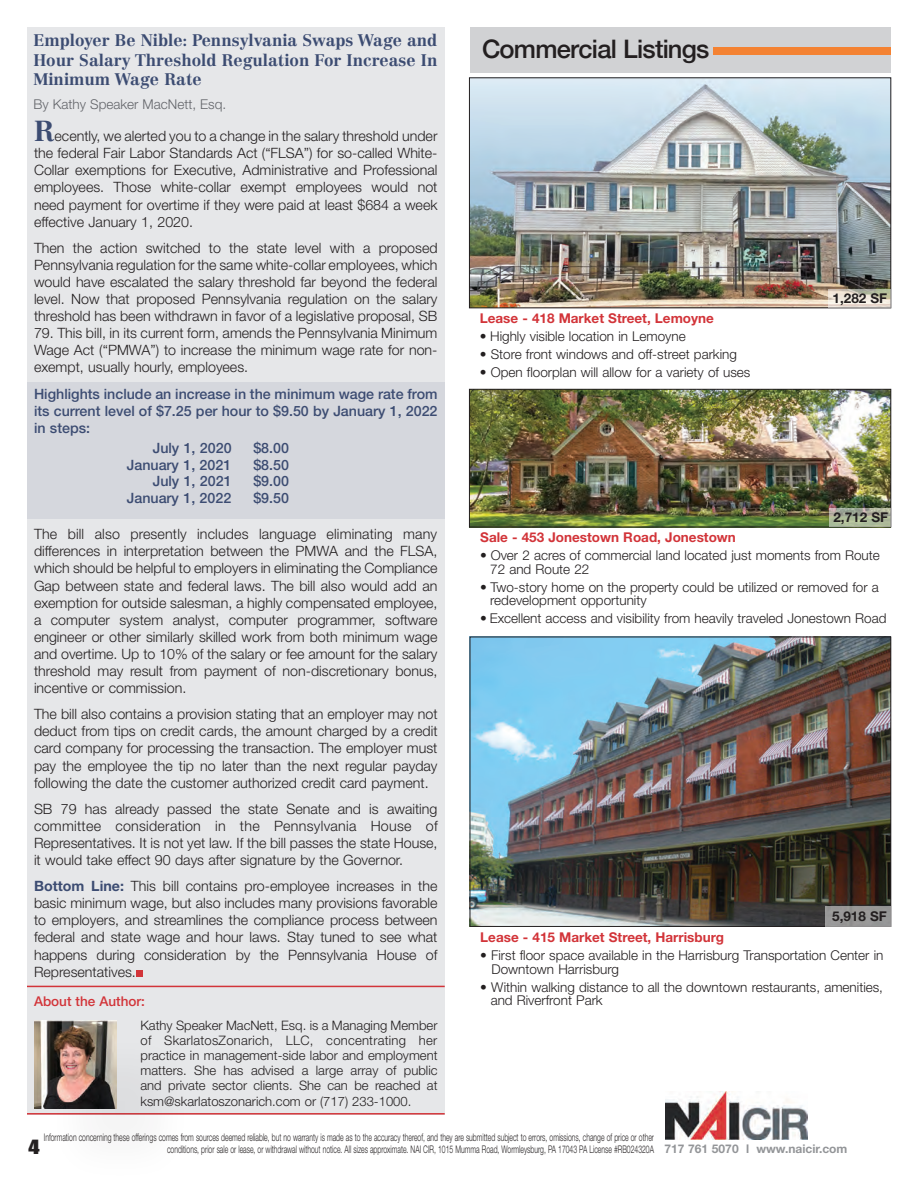
<style>
.page{position:relative;width:918px;height:1188px;background:#fff}
.page>*{position:absolute;margin:0;border:0;box-sizing:border-box;transform-origin:0 0}
.t1{font:500 25.5px "Helvetica Neue";letter-spacing:-.03em;color:#231f20}
.t2{font:18px "Impact";color:#231f20;scale:1.25 1}
.t3{font:700 16.5px/19.5px "Centennial LT Std";color:#3c4c72;text-align:justify}
.t4{font:300 14.25px/17.1px "Helvetica Neue LT Std";color:#231f20;text-align:justify}
.t5{font:500 14.25px/16.5px "Helvetica Neue LT Std";color:#3c4c72;text-align:justify}
.t6{font:300 13.5px/13.5px "Helvetica Neue LT Std";color:#231f20}
.t7{font:700 13.5px "Helvetica Neue LT Std";color:#d23439}
.t8{font:300 13.5px "Helvetica Neue LT Std";color:#63656a}
.t9{font:700 13.5px "Helvetica Neue LT Std";color:#231f20}
.t10{font:500 13.5px "Helvetica Neue LT Std";color:#d23439}
.t11{font:300 13.05px/15.1px "Helvetica Neue LT Std";color:#231f20;text-align:justify}
.t12{font:300 10.5px "Helvetica Neue LT Std";color:#231f20;scale:.65 1}
.s1{font-family:"Centennial LT Std";font-weight:700;font-size:28.5px;color:#3c4c72}
.s2{font-weight:700;color:#3c4c72}
.s3{font-weight:700;font-size:12px;color:#939598}
</style>
<div class="page">
<img style="left:665px;top:1091px;width:143px;height:48px">
<div style="left:27px;top:27px;width:418px;height:1088px;background:#e6e7e9"></div>
<hr style="left:27px;top:986px;width:418px;height:1px;background:#d23439">
<hr style="left:27px;top:1113px;width:418px;height:2px;background:#d23439">
<div style="left:470px;top:27px;width:421px;height:45px;background:#d1d2d4"></div>
<div style="left:713px;top:47px;width:178px;height:8px;background:#f48232"></div>
<img style="left:471px;top:391px;width:418px;height:134px">
<div style="left:469px;top:389px;width:422px;height:138px;border:1px solid #231f20"></div>
<svg style="left:829px;top:508px;width:62px;height:19px"></svg>
<img style="left:472px;top:639px;width:417px;height:286px">
<div style="left:470px;top:637px;width:421px;height:290px;border:1px solid #231f20"></div>
<div style="left:825px;top:906px;width:66px;height:20px;background:#979796"></div>
<div style="left:27px;top:383px;width:418px;height:136px;background:#d5d7dd"></div>
<div style="left:44px;top:1030px;width:152px;height:158px;background:#231f20;opacity:.05"></div>
<img style="left:35px;top:1021px;width:81px;height:87px">
<img style="left:471px;top:80px;width:418px;height:226px">
<div style="left:469px;top:78px;width:422px;height:230px;border:1px solid #231f20"></div>
<svg style="left:828px;top:289px;width:63px;height:19px"></svg>
<div style="left:136px;top:970px;width:7px;height:7px;background:#d23439"></div>
<p class="t3" style="left:33px;top:31px;width:405px">Employer Be Nible: Pennsylvania Swaps Wage and Hour Salary Threshold Regulation For Increase In Minimum Wage Rate</p>
<p class="t8" style="left:33px;top:96px;width:194px">By Kathy Speaker MacNett, Esq.</p>
<p class="t4" style="left:34px;top:127px;width:405px"><span class="s1">R</span>ecently, we alerted you to a change in the salary threshold under the federal Fair Labor Standards Act (“FLSA”) for so-called White-Collar exemptions for Executive, Administrative and Professional employees. Those white-collar exempt employees would not need payment for overtime if they were paid at least $684 a week effective January 1, 2020.</p>
<p class="t4" style="left:34px;top:239px;width:405px">Then the action switched to the state level with a proposed Pennsylvania regulation for the same white-collar employees, which would have escalated the salary threshold far beyond the federal level. Now that proposed Pennsylvania regulation on the salary threshold has been withdrawn in favor of a legislative proposal, SB</p>
<p class="t4" style="left:34px;top:324px;width:405px">79. This bill, in its current form, amends the Pennsylvania Minimum Wage Act (“PMWA”) to increase the minimum wage rate for non&shy;exempt, usually hourly, employees.</p>
<p class="t5" style="left:34px;top:385px;width:405px;line-height:17.1px">Highlights include an increase in the minimum wage rate from its current level of $7.25 per hour to $9.50 by January 1, 2022 in steps:</p>
<p class="t5" style="left:127px;top:440px;width:106px;text-align:right">July 1, 2020<br>January 1, 2021<br>July 1, 2021<br>January 1, 2022</p>
<p class="t5" style="left:253px;top:440px;width:37px">$8.00 $8.50 $9.00 $9.50</p>
<p class="t4" style="left:34px;top:525px;width:405px">The bill also presently includes language eliminating many differences in interpretation between the PMWA and the FLSA, which should be helpful to employers in eliminating the Compliance Gap between state and federal laws. The bill also would add an exemption for outside salesman, a highly compensated employee, a computer system analyst, computer programmer, software engineer or other similarly skilled work from both minimum wage and overtime. Up to 10% of the salary or fee amount for the salary threshold may result from payment of non-discretionary bonus, incentive or commission.</p>
<p class="t4" style="left:34px;top:705px;width:405px">The bill also contains a provision stating that an employer may not deduct from tips on credit cards, the amount charged by a credit card company for processing the transaction. The employer must pay the employee the tip no later than the next regular payday following the date the customer authorized credit card payment.</p>
<p class="t4" style="left:34px;top:800px;width:405px">SB 79 has already passed the state Senate and is awaiting committee consideration in the Pennsylvania House of Representatives. It is not yet law. If the bill passes the state House, it would take effect 90 days after signature by the Governor.</p>
<p class="t4" style="left:34px;top:877px;width:405px"><span class="s2">Bottom Line:</span> This bill contains pro-employee increases in the basic minimum wage, but also includes many provisions favorable to employers, and streamlines the compliance process between federal and state wage and hour laws. Stay tuned to see what happens during consideration by the Pennsylvania House of Representatives.</p>
<p class="t10" style="left:34px;top:993px;width:113px">About the Author:</p>
<p class="t11" style="left:141px;top:1018px;width:299px">Kathy Speaker MacNett, Esq. is a Managing Member of SkarlatosZonarich, LLC, concentrating her practice in management-side labor and employment matters. She has advised a large array of public and private sector clients. She can be reached at ksm@skarlatoszonarich.com or (717) 233-1000.</p>
<h1 class="t1" style="left:482px;top:28px;width:229px">Commercial Listings</h1>
<p class="t7" style="left:480px;top:310px;width:236px">Lease - 418 Market Street, Lemoyne</p>
<p class="t6" style="left:480px;top:329px;width:207px">• Highly visible location in Lemoyne</p>
<p class="t6" style="left:480px;top:347px;width:259px">• Store front windows and off-street parking</p>
<p class="t6" style="left:480px;top:365px;width:272px">• Open floorplan will allow for a variety of uses</p>
<p class="t9" style="left:833px;top:289px;width:56px">1,282 SF</p>
<p class="t9" style="left:833px;top:509px;width:56px">2,712 SF</p>
<p class="t7" style="left:480px;top:529px;width:257px">Sale - 453 Jonestown Road, Jonestown</p>
<p class="t6" style="left:490px;top:548px;width:391px;text-indent:-10px">• Over 2 acres of commercial land located just moments from Route<br>72 and Route 22</p>
<p class="t6" style="left:490px;top:580px;width:390px;text-indent:-10px">• Two-story home on the property could be utilized or removed for a redevelopment opportunity</p>
<p class="t6" style="left:480px;top:611px;width:408px">• Excellent access and visibility from heavily traveled Jonestown Road</p>
<p class="t9" style="left:832px;top:907px;width:56px">5,918 SF</p>
<p class="t7" style="left:480px;top:929px;width:245px">Lease - 415 Market Street, Harrisburg</p>
<p class="t6" style="left:491px;top:948px;width:393px;text-indent:-11px">• First floor space available in the Harrisburg Transportation Center in<br>Downtown Harrisburg</p>
<p class="t6" style="left:491px;top:980px;width:394px;text-indent:-10px">• Within walking distance to all the downtown restaurants, amenities, and Riverfront Park</p>
<p class="t12" style="left:44px;top:1130px;width:940px">Information concerning these offerings comes from sources deemed reliable, but no warranty is made as to the accuracy thereof, and they are submitted subject to errors, omissions, change of price or other</p>
<p class="t2" style="left:28px;top:1133px;width:10px">4</p>
<p class="t12" style="left:167px;top:1143px;width:1048px">conditions, prior sale or lease, or withdrawal without notice. All sizes approximate. NAI CIR, 1015 Mumma Road, Wormleysburg, PA 17043 PA License #RB024320A <span class="s3">717 761 5070 l www.naicir.com</span></p>
</div>
